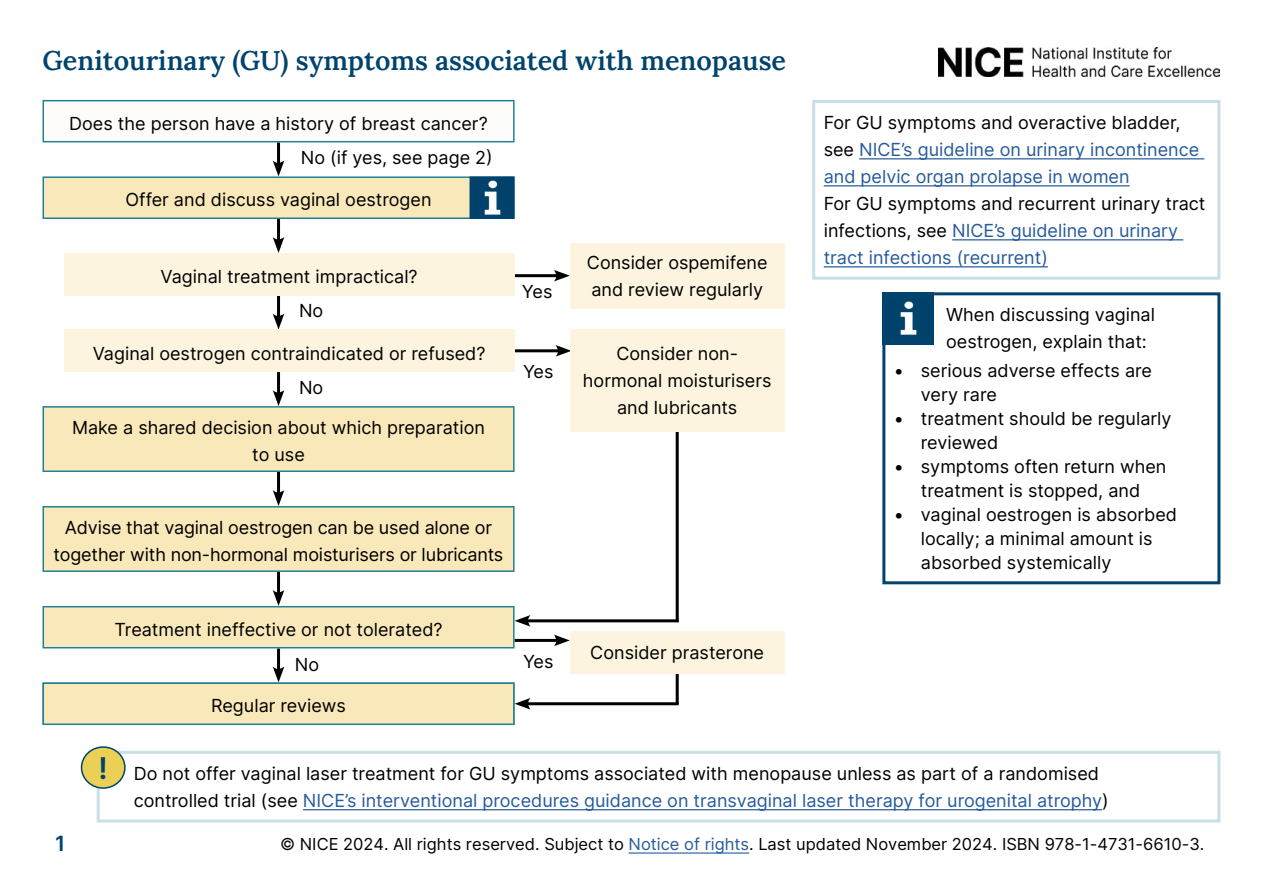
<style>
.page{position:relative;width:1263px;height:893px;background:#fff}
.page>*{position:absolute;margin:0;border:0;box-sizing:border-box;transform-origin:0 0}
.t1{font:600 30px "Inter";color:#00436d}
.Subhead{font:600 27px "Lora";color:#00436c}
.t2{font:600 21px "Inter";color:#00436d}
.Main_para{font:18px/27px "Inter";color:#000}
.Main_para-2{font:18px/27px "Inter";color:#275b9b}
.Heading_2{font:18px "Inter";color:#000}
.references{font:16.5px "Inter";color:#000}
.s1{color:#000}
.s2{color:#275b9b}
</style>
<div class="page">
<hr style="left:277px;top:220px;width:3px;height:23px;background:#000">
<svg style="left:273px;top:237px;width:11px;height:16px"></svg>
<hr style="left:277px;top:297px;width:3px;height:22px;background:#000">
<svg style="left:273px;top:314px;width:11px;height:16px"></svg>
<hr style="left:277px;top:374px;width:3px;height:22px;background:#000">
<svg style="left:273px;top:390px;width:11px;height:16px"></svg>
<hr style="left:277px;top:473px;width:3px;height:23px;background:#000">
<svg style="left:273px;top:490px;width:11px;height:16px"></svg>
<hr style="left:277px;top:573px;width:3px;height:23px;background:#000">
<svg style="left:273px;top:590px;width:11px;height:16px"></svg>
<hr style="left:277px;top:650px;width:3px;height:22px;background:#000">
<svg style="left:273px;top:666px;width:11px;height:16px"></svg>
<hr style="left:277px;top:144px;width:3px;height:22px;background:#000">
<svg style="left:273px;top:160px;width:11px;height:16px"></svg>
<hr style="left:516px;top:274px;width:43px;height:3px;background:#000">
<svg style="left:554px;top:270px;width:16px;height:12px"></svg>
<hr style="left:516px;top:639px;width:43px;height:3px;background:#000">
<svg style="left:554px;top:635px;width:16px;height:11px"></svg>
<hr style="left:516px;top:349px;width:45px;height:3px;background:#000">
<svg style="left:555px;top:345px;width:15px;height:12px"></svg>
<hr style="left:676px;top:380px;width:3px;height:242px;background:#000">
<hr style="left:676px;top:656px;width:3px;height:48px;background:#000">
<hr style="left:525px;top:702px;width:152px;height:3px;background:#000">
<svg style="left:514px;top:698px;width:17px;height:12px"></svg>
<hr style="left:525px;top:619px;width:152px;height:3px;background:#000">
<svg style="left:514px;top:615px;width:17px;height:12px"></svg>
<div style="left:43px;top:101px;width:471px;height:41px;background:#fdfcfb"></div>
<div style="left:43px;top:100px;width:471px;height:42px;border:2px solid #228096"></div>
<div style="left:43px;top:177px;width:471px;height:41px;background:#f9e9ba"></div>
<div style="left:43px;top:176px;width:471px;height:43px;border:2px solid #228096"></div>
<div style="left:882px;top:292px;width:338px;height:292px;border:3px solid #00436d"></div>
<div style="left:64px;top:253px;width:450px;height:43px;background:#fcf4de"></div>
<div style="left:570px;top:243px;width:214px;height:66px;background:#fcf4de"></div>
<div style="left:64px;top:330px;width:450px;height:42px;background:#fcf4de"></div>
<div style="left:570px;top:329px;width:214px;height:102px;background:#fcf4de"></div>
<div style="left:43px;top:407px;width:471px;height:64px;background:#f9e9ba"></div>
<div style="left:43px;top:406px;width:471px;height:66px;border:2px solid #228096"></div>
<div style="left:43px;top:507px;width:471px;height:64px;background:#f9e9ba"></div>
<div style="left:43px;top:506px;width:471px;height:66px;border:2px solid #228096"></div>
<div style="left:43px;top:607px;width:471px;height:41px;background:#f9e9ba"></div>
<div style="left:43px;top:606px;width:471px;height:42px;border:2px solid #228096"></div>
<div style="left:570px;top:631px;width:214px;height:43px;background:#fcf4de"></div>
<div style="left:43px;top:683px;width:471px;height:41px;background:#f9e9ba"></div>
<div style="left:43px;top:682px;width:471px;height:43px;border:2px solid #228096"></div>
<hr style="left:303px;top:809px;width:799px;height:1px;background:#275b9b">
<div style="left:97px;top:751px;width:1123px;height:71px;border:3px solid #c8dfe5"></div>
<hr style="left:859px;top:158px;width:345px;height:1px;background:#275b9b">
<hr style="left:824px;top:185px;width:306px;height:1px;background:#275b9b">
<hr style="left:952px;top:239px;width:231px;height:1px;background:#275b9b">
<hr style="left:824px;top:266px;width:224px;height:1px;background:#275b9b">
<div style="left:812px;top:100px;width:408px;height:180px;border:3px solid #c8dfe5"></div>
<div style="left:882px;top:292px;width:51px;height:53px;background:#00436d"></div>
<img style="left:900px;top:301px;width:17px;height:34px">
<img style="left:472px;top:179px;width:39px;height:37px">
<div style="left:469px;top:176px;width:45px;height:43px;border:2px solid #00436d"></div>
<img style="left:938px;top:47px;width:282px;height:29px">
<div style="left:82px;top:747px;width:43px;height:41px;background:#ead054;border-radius:50%"></div>
<div style="left:81px;top:746px;width:45px;height:43px;border:2px solid #00436c;border-radius:50%"></div>
<hr style="left:629px;top:852px;width:120px;height:2px;background:#275b9b">
<p class="Subhead" style="left:43px;top:40px;width:745px">Genitourinary (GU) symptoms associated with menopause</p>
<h1 class="Main_para" style="left:69px;top:109px;width:420px">Does the person have a history of breast cancer?</h1>
<h2 class="Heading_2" style="left:301px;top:145px;width:193px">No (if yes, see page 2)</h2>
<p class="Main_para" style="left:125px;top:186px;width:308px">Offer and discuss vaginal oestrogen</p>
<p class="Main_para" style="left:161px;top:263px;width:259px">Vaginal treatment impractical?</p>
<h2 class="Heading_2" style="left:299px;top:298px;width:26px">No</h2>
<p class="Main_para" style="left:93px;top:339px;width:394px">Vaginal oestrogen contraindicated or refused?</p>
<h2 class="Heading_2" style="left:299px;top:374px;width:26px">No</h2>
<p class="Main_para" style="left:72px;top:414px;width:414px;text-align:center">Make a shared decision about which preparation to use</p>
<h2 class="Heading_2" style="left:522px;top:278px;width:32px">Yes</h2>
<h2 class="Heading_2" style="left:523px;top:359px;width:32px">Yes</h2>
<p class="Main_para" style="left:587px;top:248px;width:182px">Consider ospemifene and review regularly</p>
<p class="Main_para" style="left:583px;top:339px;width:190px;text-align:center">Consider non&shy;hormonal moisturisers and lubricants</p>
<p class="Main_para" style="left:54px;top:514px;width:451px;text-align:center">Advise that vaginal oestrogen can be used alone or together with non-hormonal moisturisers or lubricants</p>
<p class="Main_para" style="left:114px;top:615px;width:330px">Treatment ineffective or not tolerated?</p>
<h2 class="Heading_2" style="left:295px;top:651px;width:26px">No</h2>
<p class="Main_para" style="left:211px;top:692px;width:136px">Regular reviews</p>
<h2 class="Heading_2" style="left:523px;top:648px;width:32px">Yes</h2>
<p class="Main_para" style="left:590px;top:639px;width:175px">Consider prasterone</p>
<p class="Main_para-2" style="left:824px;top:108px;width:377px"><span class="s1">For GU symptoms and overactive bladder, see</span> NICE’s guideline on urinary incontinence and pelvic organ prolapse in women</p>
<p class="Main_para" style="left:824px;top:189px;width:383px">For GU symptoms and recurrent urinary tract infections, see <span class="s2">NICE’s guideline on urinary tract infections (recurrent)</span></p>
<p class="Main_para" style="left:946px;top:301px;width:210px">When discussing vaginal oestrogen, explain that:</p>
<p class="Main_para" style="left:921px;top:358px;width:233px;line-height:24px;text-indent:-27px">• serious adverse effects are very rare</p>
<p class="Main_para" style="left:921px;top:406px;width:252px;line-height:24px;text-indent:-27px">• treatment should be regularly reviewed</p>
<p class="Main_para" style="left:894px;top:454px;width:274px;line-height:24px;text-align:center">• symptoms often return when treatment is stopped, and</p>
<p class="Main_para" style="left:921px;top:502px;width:258px;line-height:24px;text-indent:-27px">• vaginal oestrogen is absorbed locally; a minimal amount is absorbed systemically</p>
<p class="t2" style="left:55px;top:828px;width:12px">1</p>
<h1 class="t1" style="left:99px;top:746px;width:11px">!</h1>
<p class="Main_para" style="left:134px;top:759px;width:976px">Do not offer vaginal laser treatment for GU symptoms associated with menopause unless as part of a randomised controlled trial (see <span class="s2">NICE’s interventional procedures guidance on transvaginal laser therapy for urogenital atrophy</span>)</p>
<p class="references" style="left:280px;top:832px;width:926px">© NICE 2024. All rights reserved. Subject to <span class="s2">Notice of rights</span>. Last updated November 2024. ISBN 978-1-4731-6610-3.</p>
</div>
